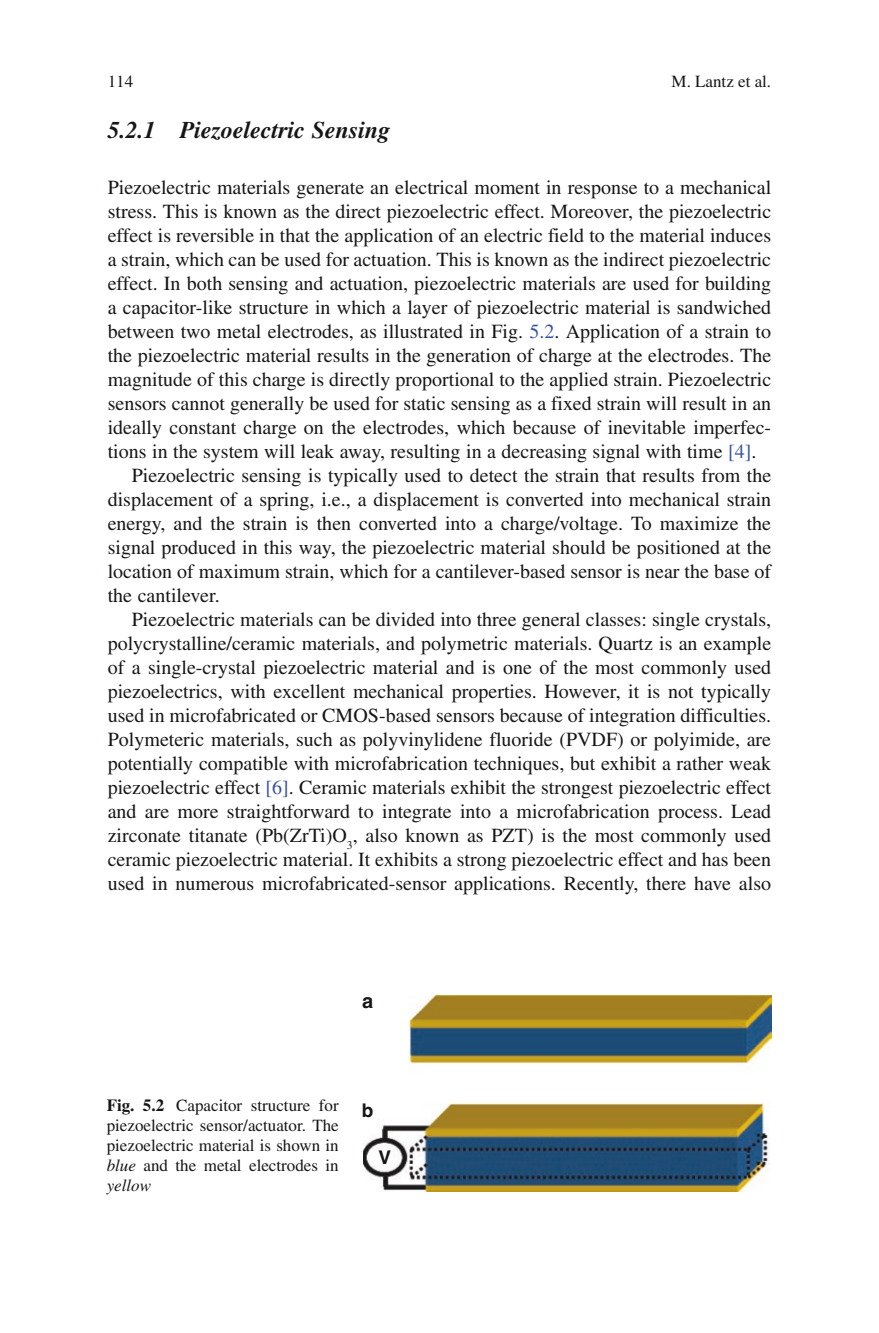
<style>
.page{position:relative;width:879px;height:1333px;background:#fff}
.page>*{position:absolute;margin:0;border:0;box-sizing:border-box;transform-origin:0 0}
.t1{font:italic 700 24px "Times";color:#171518}
.t2{font:20px "Times";color:#171518}
.t3{font:700 20px "Helvetica";color:#171518}
.t4{font:700 18.8px "Helvetica";color:#171518}
.t5{font:17px/20px "Times";color:#171518;text-align:justify}
.s1{color:#3752a3}
.s2{font-weight:700}
.s3{font-style:italic}
</style>
<div class="page">
<img style="left:363px;top:995px;width:408px;height:196px">
<p class="t5" style="left:108px;top:71px;width:27px">114</p>
<p class="t5" style="left:671px;top:71px;width:101px">M. Lantz et al.</p>
<p class="t1" style="left:108px;top:116px;width:284px">5.2.1 Piezoelectric Sensing</p>
<p class="t2" style="left:108px;top:176px;width:665px">Piezoelectric materials generate an electrical moment in response to a mechanical</p>
<p class="t2" style="left:108px;top:200px;width:665px">stress. This is known as the direct piezoelectric effect. Moreover, the piezoelectric</p>
<p class="t2" style="left:108px;top:224px;width:665px">effect is reversible in that the application of an electric field to the material induces</p>
<p class="t2" style="left:108px;top:248px;width:665px">a strain, which can be used for actuation. This is known as the indirect piezoelectric</p>
<p class="t2" style="left:108px;top:272px;width:665px">effect. In both sensing and actuation, piezoelectric materials are used for building</p>
<p class="t2" style="left:108px;top:296px;width:665px">a capacitor-like structure in which a layer of piezoelectric material is sandwiched</p>
<p class="t2" style="left:108px;top:320px;width:665px">between two metal electrodes, as illustrated in Fig. <span class="s1">5.2</span>. Application of a strain to</p>
<p class="t2" style="left:108px;top:344px;width:665px">the piezoelectric material results in the generation of charge at the electrodes. The</p>
<p class="t2" style="left:108px;top:368px;width:665px">magnitude of this charge is directly proportional to the applied strain. Piezoelectric</p>
<p class="t2" style="left:108px;top:392px;width:665px">sensors cannot generally be used for static sensing as a fixed strain will result in an</p>
<p class="t2" style="left:108px;top:416px;width:665px">ideally constant charge on the electrodes, which because of inevitable imperfec-</p>
<p class="t2" style="left:108px;top:440px;width:650px">tions in the system will leak away, resulting in a decreasing signal with time <span class="s1">[4]</span>.</p>
<p class="t2" style="left:132px;top:464px;width:641px">Piezoelectric sensing is typically used to detect the strain that results from the</p>
<p class="t2" style="left:108px;top:488px;width:665px">displacement of a spring, i.e., a displacement is converted into mechanical strain</p>
<p class="t2" style="left:108px;top:512px;width:665px">energy, and the strain is then converted into a charge/voltage. To maximize the</p>
<p class="t2" style="left:108px;top:536px;width:665px">signal produced in this way, the piezoelectric material should be positioned at the</p>
<p class="t2" style="left:108px;top:560px;width:665px">location of maximum strain, which for a cantilever-based sensor is near the base of</p>
<p class="t2" style="left:108px;top:584px;width:113px">the cantilever.</p>
<p class="t2" style="left:132px;top:608px;width:641px">Piezoelectric materials can be divided into three general classes: single crystals,</p>
<p class="t2" style="left:108px;top:632px;width:665px">polycrystalline/ceramic materials, and polymetric materials. Quartz is an example</p>
<p class="t2" style="left:108px;top:656px;width:665px">of a single-crystal piezoelectric material and is one of the most commonly used</p>
<p class="t2" style="left:108px;top:680px;width:665px">piezoelectrics, with excellent mechanical properties. However, it is not typically</p>
<p class="t2" style="left:108px;top:704px;width:665px">used in microfabricated or CMOS-based sensors because of integration difficulties.</p>
<p class="t2" style="left:108px;top:728px;width:665px">Polymeteric materials, such as polyvinylidene fluoride (PVDF) or polyimide, are</p>
<p class="t2" style="left:108px;top:752px;width:665px">potentially compatible with microfabrication techniques, but exhibit a rather weak</p>
<p class="t2" style="left:108px;top:776px;width:665px">piezoelectric effect <span class="s1">[6]</span>. Ceramic materials exhibit the strongest piezoelectric effect</p>
<p class="t2" style="left:108px;top:800px;width:665px">and are more straightforward to integrate into a microfabrication process. Lead</p>
<p class="t2" style="left:108px;top:824px;width:665px">zirconate titanate (Pb(ZrTi)O<sub>3</sub>, also known as PZT) is the most commonly used</p>
<p class="t2" style="left:108px;top:848px;width:665px">ceramic piezoelectric material. It exhibits a strong piezoelectric effect and has been</p>
<p class="t2" style="left:108px;top:872px;width:665px">used in numerous microfabricated-sensor applications. Recently, there have also</p>
<p class="t3" style="left:362px;top:988px;width:13px">a</p>
<p class="t5" style="left:107px;top:1095px;width:234px"><span class="s2">Fig. 5.2</span> Capacitor structure for piezoelectric sensor/actuator. The piezoelectric material is shown in <span class="s3">blue</span> and the metal electrodes in <span class="s3">yellow</span></p>
<p class="t4" style="left:362px;top:1098px;width:13px">b</p>
<p class="t4" style="left:378px;top:1145px;width:14px">V</p>
</div>
